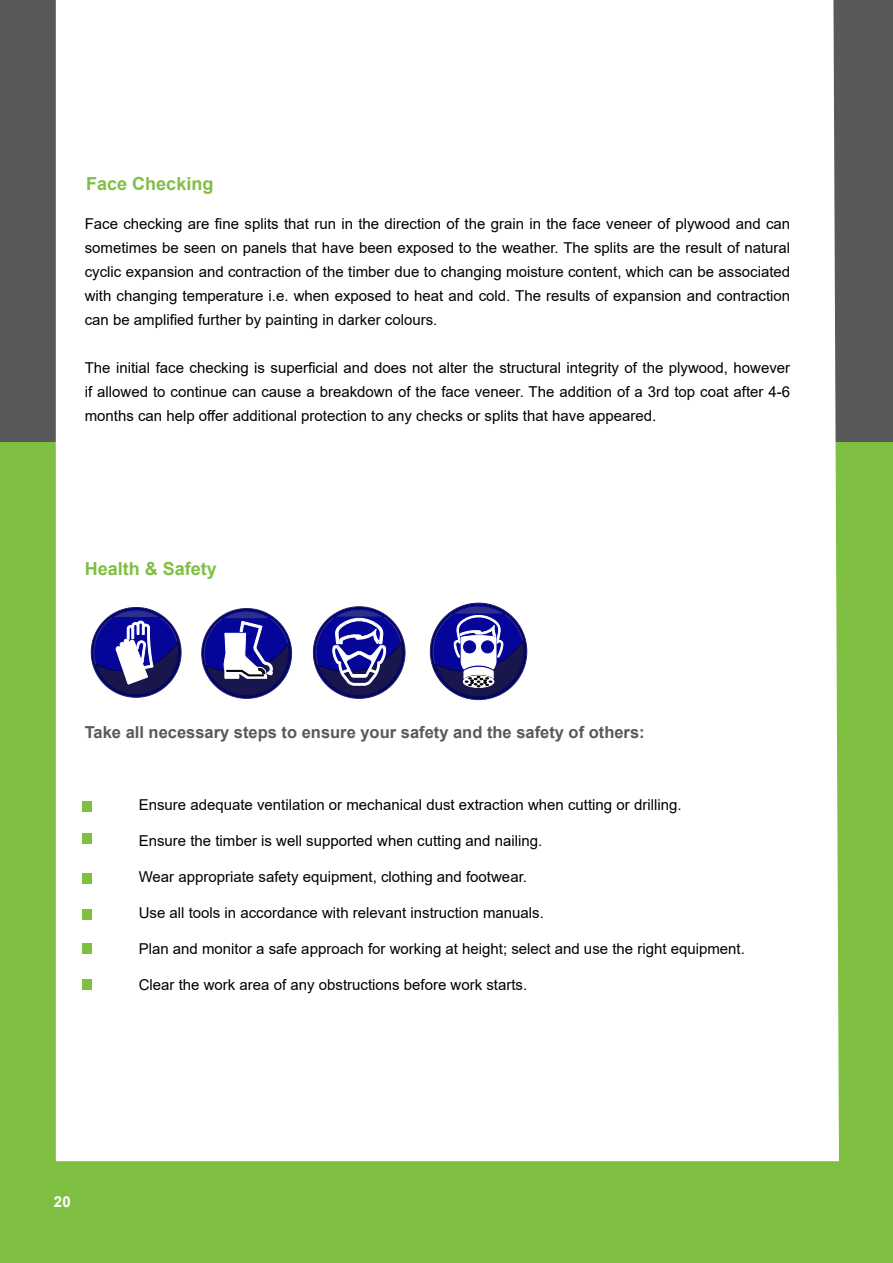
<style>
.page{position:relative;width:893px;height:1263px;background:#fff}
.page>*{position:absolute;margin:0;border:0;box-sizing:border-box;transform-origin:0 0}
.t1{font:700 18px "Arial";color:#7fbf42}
.t2{font:700 16.5px "Arial";color:#57595b}
.t3{font:15px/24px "Arial";color:#000;text-align:justify}
.t4{font:700 15px "Arial";color:#fff}
</style>
<div class="page">
<div style="left:0;top:0;width:893px;height:443px;background:#57595b"></div>
<div style="left:0;top:443px;width:893px;height:820px;background:#7fbf42"></div>
<div style="left:56px;top:0;width:783px;height:1161px;background:#fff"></div>
<svg style="left:95px;top:607px;width:88px;height:93px"></svg>
<svg style="left:205px;top:608px;width:89px;height:93px"></svg>
<svg style="left:317px;top:606px;width:90px;height:95px"></svg>
<svg style="left:434px;top:602px;width:95px;height:101px"></svg>
<div style="left:82px;top:801px;width:9px;height:11px;background:#7fbf42"></div>
<div style="left:82px;top:833px;width:9px;height:11px;background:#7fbf42"></div>
<div style="left:82px;top:873px;width:9px;height:11px;background:#7fbf42"></div>
<div style="left:82px;top:909px;width:9px;height:11px;background:#7fbf42"></div>
<div style="left:82px;top:943px;width:9px;height:11px;background:#7fbf42"></div>
<div style="left:82px;top:979px;width:9px;height:11px;background:#7fbf42"></div>
<p class="t1" style="left:86px;top:171px;width:129px">Face Checking</p>
<p class="t3" style="left:85px;top:211px;width:707px">Face checking are fine splits that run in the direction of the grain in the face veneer of plywood and can sometimes be seen on panels that have been exposed to the weather. The splits are the result of natural cyclic expansion and contraction of the timber due to changing moisture content, which can be associated with changing temperature i.e. when exposed to heat and cold. The results of expansion and contraction can be amplified further by painting in darker colours.</p>
<p class="t3" style="left:85px;top:355px;width:707px">The initial face checking is superficial and does not alter the structural integrity of the plywood, however if allowed to continue can cause a breakdown of the face veneer. The addition of a 3rd top coat after 4-6 months can help offer additional protection to any checks or splits that have appeared.</p>
<p class="t1" style="left:85px;top:556px;width:134px">Health &amp; Safety</p>
<p class="t2" style="left:85px;top:720px;width:561px">Take all necessary steps to ensure your safety and the safety of others:</p>
<p class="t3" style="left:139px;top:792px;width:544px">Ensure adequate ventilation or mechanical dust extraction when cutting or drilling.</p>
<p class="t3" style="left:139px;top:828px;width:405px">Ensure the timber is well supported when cutting and nailing.</p>
<p class="t3" style="left:139px;top:864px;width:390px">Wear appropriate safety equipment, clothing and footwear.</p>
<p class="t3" style="left:139px;top:900px;width:407px">Use all tools in accordance with relevant instruction manuals.</p>
<p class="t3" style="left:139px;top:936px;width:608px">Plan and monitor a safe approach for working at height; select and use the right equipment.</p>
<p class="t3" style="left:139px;top:972px;width:390px">Clear the work area of any obstructions before work starts.</p>
<p class="t4" style="left:54px;top:1191px;width:18px">20</p>
</div>
